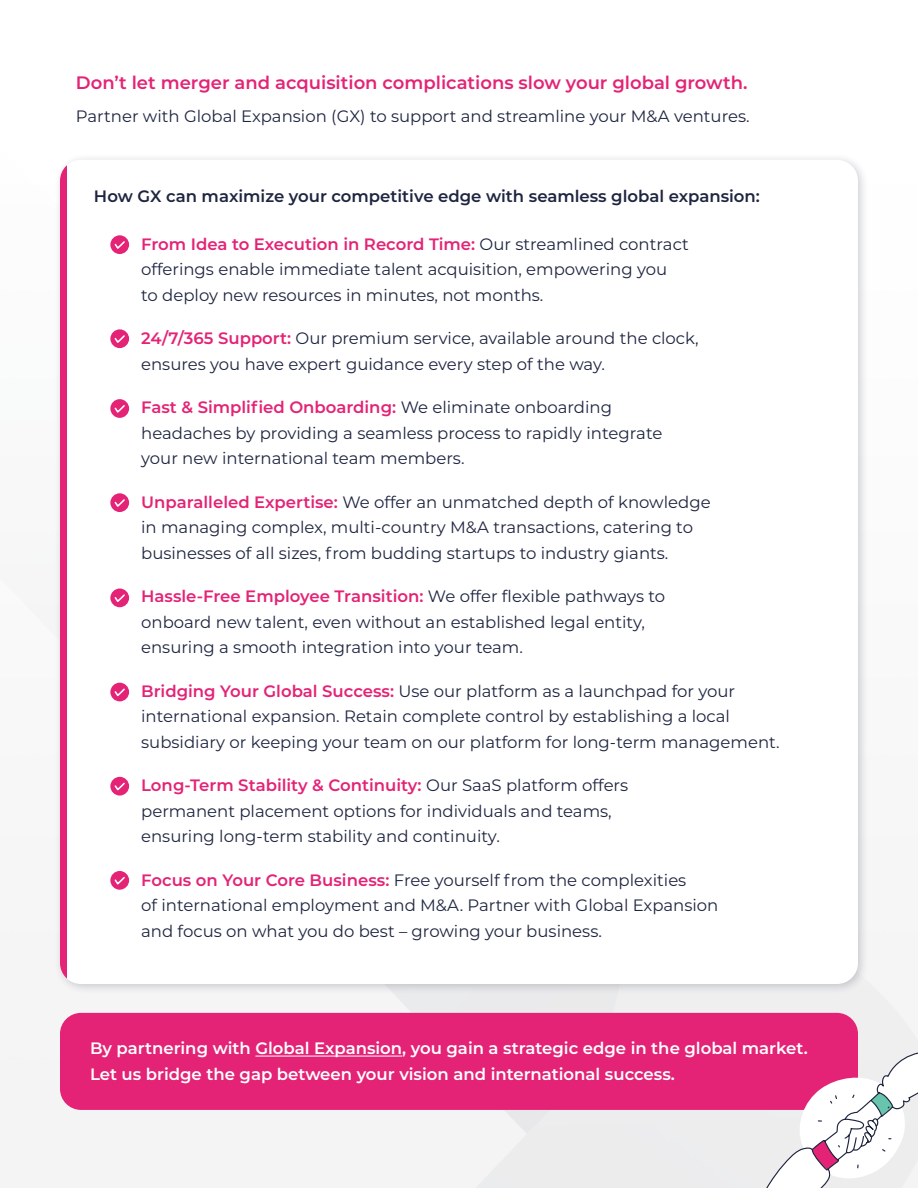
<style>
.page{position:relative;width:918px;height:1188px;background:#fff}
.page>*{position:absolute;margin:0;border:0;box-sizing:border-box;transform-origin:0 0}
.t1{font:600 18px "Montserrat";color:#e42376}
.t2{font:16.5px/25.5px "Montserrat";color:#1e2540}
.t3{font:600 16.5px/25.5px "Montserrat";color:#fff}
.t4{font:600 16.5px "Montserrat";color:#1e2540}
.s1{font-weight:600;color:#e42376}
</style>
<div class="page">
<div style="left:53px;top:153px;width:816px;height:842px;background:#1e2540;opacity:.2"></div>
<div style="left:60px;top:160px;width:798px;height:824px;background:#fff;border-radius:21px"></div>
<div style="left:60px;top:160px;width:7px;height:824px;background:#e42376"></div>
<div style="left:60px;top:1013px;width:798px;height:97px;background:#e42376;border-radius:21px"></div>
<hr style="left:255px;top:1056px;width:147px;height:1px;background:#fff">
<svg style="left:765px;top:1051px;width:153px;height:137px"></svg>
<svg style="left:110px;top:235px;width:19px;height:19px"></svg>
<svg style="left:113px;top:240px;width:13px;height:10px"></svg>
<svg style="left:110px;top:329px;width:19px;height:19px"></svg>
<svg style="left:113px;top:334px;width:13px;height:10px"></svg>
<svg style="left:110px;top:399px;width:19px;height:19px"></svg>
<svg style="left:113px;top:404px;width:13px;height:10px"></svg>
<svg style="left:110px;top:493px;width:19px;height:19px"></svg>
<svg style="left:113px;top:498px;width:13px;height:10px"></svg>
<div style="left:110px;top:589px;width:19px;height:18px;background:#e42376;border-radius:50%"></div>
<svg style="left:114px;top:594px;width:11px;height:8px"></svg>
<div style="left:110px;top:683px;width:19px;height:18px;background:#e42376;border-radius:50%"></div>
<svg style="left:114px;top:688px;width:11px;height:9px"></svg>
<svg style="left:110px;top:777px;width:19px;height:19px"></svg>
<svg style="left:113px;top:781px;width:13px;height:11px"></svg>
<svg style="left:110px;top:871px;width:19px;height:19px"></svg>
<svg style="left:113px;top:875px;width:13px;height:11px"></svg>
<p class="t1" style="left:76px;top:69px;width:673px">Don’t let merger and acquisition complications slow your global growth.</p>
<p class="t2" style="left:76px;top:102px;width:675px">Partner with Global Expansion (GX) to support and streamline your M&amp;A ventures.</p>
<p class="t4" style="left:94px;top:184px;width:667px">How GX can maximize your competitive edge with seamless global expansion:</p>
<p class="t2" style="left:141px;top:231px;width:549px"><span class="s1">From Idea to Execution in Record Time:</span> Our streamlined contract offerings enable immediate talent acquisition, empowering you<br>to deploy new resources in minutes, not months.</p>
<p class="t2" style="left:141px;top:325px;width:559px"><span class="s1">24/7/365 Support:</span> Our premium service, available around the clock, ensures you have expert guidance every step of the way.</p>
<p class="t2" style="left:141px;top:394px;width:523px"><span class="s1">Fast &amp; Simplified Onboarding:</span> We eliminate onboarding headaches by providing a seamless process to rapidly integrate your new international team members.</p>
<p class="t2" style="left:141px;top:488px;width:571px"><span class="s1">Unparalleled Expertise:</span> We offer an unmatched depth of knowledge in managing complex, multi-country M&amp;A transactions, catering to businesses of all sizes, from budding startups to industry giants.</p>
<p class="t2" style="left:141px;top:583px;width:526px"><span class="s1">Hassle-Free Employee Transition:</span> We offer flexible pathways to onboard new talent, even without an established legal entity, ensuring a smooth integration into your team.</p>
<p class="t2" style="left:141px;top:677px;width:640px"><span class="s1">Bridging Your Global Success:</span> Use our platform as a launchpad for your international expansion. Retain complete control by establishing a local subsidiary or keeping your team on our platform for long-term management.</p>
<p class="t2" style="left:141px;top:772px;width:489px"><span class="s1">Long-Term Stability &amp; Continuity:</span> Our SaaS platform offers permanent placement options for individuals and teams, ensuring long-term stability and continuity.</p>
<p class="t2" style="left:141px;top:866px;width:579px"><span class="s1">Focus on Your Core Business:</span> Free yourself from the complexities<br>of international employment and M&amp;A. Partner with Global Expansion and focus on what you do best – growing your business.</p>
<p class="t3" style="left:90px;top:1035px;width:719px">By partnering with Global Expansion, you gain a strategic edge in the global market.<br>Let us bridge the gap between your vision and international success.</p>
</div>
